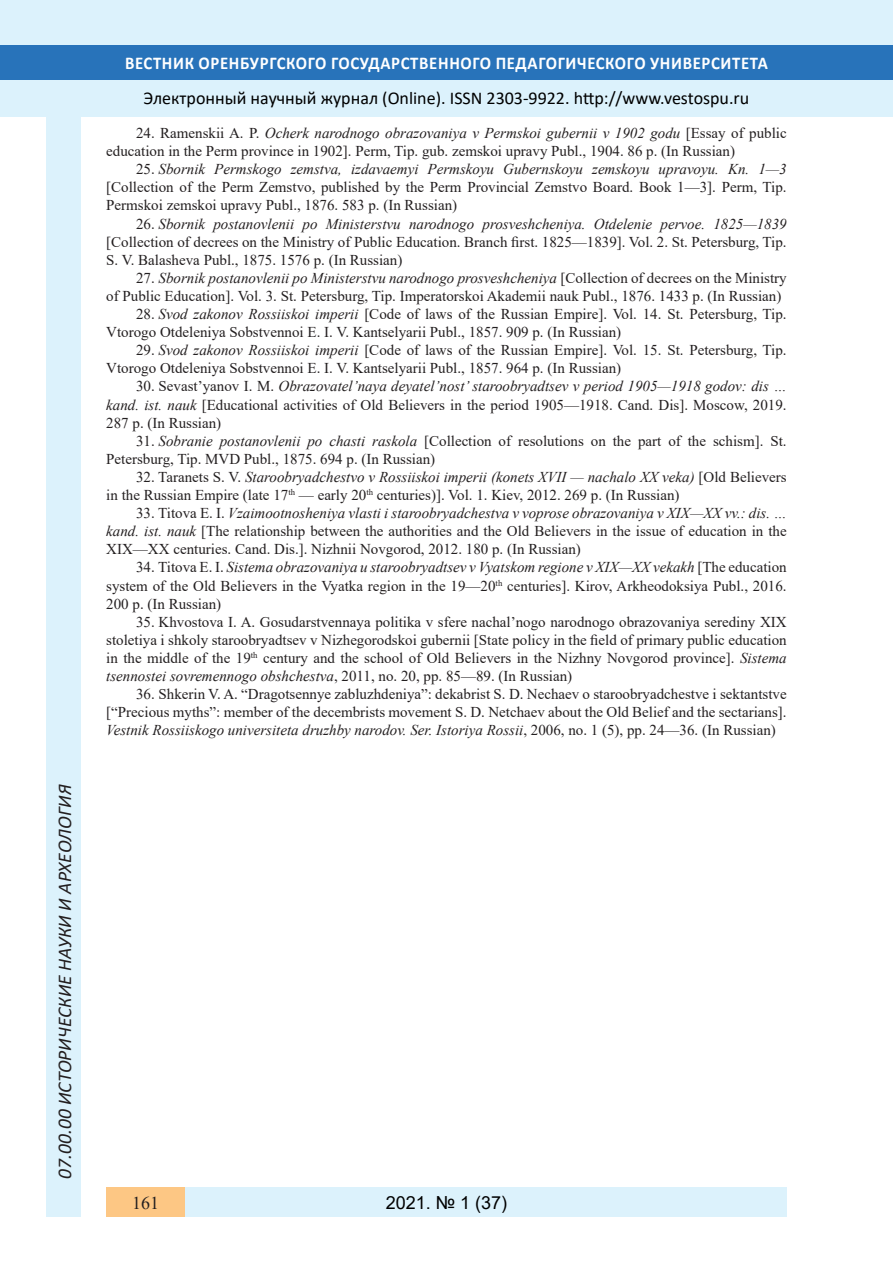
<style>
.page{position:relative;width:893px;height:1263px;background:#fff}
.page>*{position:absolute;margin:0;border:0;box-sizing:border-box;transform-origin:0 0}
.t1{font:italic 19.5px "Calibri";color:#231f20}
.t2{font:18px "Calibri";color:#000}
.t3{font:700 18px "Calibri";letter-spacing:.04em;color:#fff;scale:.93 1}
.t4{font:18px "Arial";color:#000}
.t5{font:700 18px "Book Antiqua";color:#000}
.t6{font:18px "Times New Roman";color:#231f20}
.литература{font:15px/18.1px "Times New Roman";color:#231f20;text-align:justify}
.s1{font-style:italic}
</style>
<div class="page">
<div style="left:0;top:0;width:893px;height:116px;background:#dcf2fc"></div>
<div style="left:0;top:45px;width:893px;height:34px;background:#2873ba"></div>
<div style="left:47px;top:116px;width:34px;height:1101px;background:#dcf2fc"></div>
<div style="left:106px;top:1188px;width:681px;height:29px;background:#dcf2fc"></div>
<div style="left:106px;top:1188px;width:79px;height:29px;background:#fdc784"></div>
<h1 class="t1" style="left:51px;top:1179px;width:395px;rotate:-90deg">07.00.00 ИСТОРИЧЕСКИЕ НАУКИ И АРХЕОЛОГИЯ</h1>
<h1 class="t1" style="left:51px;top:1105px;width:206px;rotate:-90deg">БИОЛОГИЧЕСКИЕ НАУКИ</h1>
<h1 class="t1" style="left:51px;top:1169px;width:11px;rotate:-90deg">3</h1>
<p class="t3" style="left:125px;top:50px;width:693px">ВЕСТНИК ОРЕНБУРГСКОГО ГОСУДАРСТВЕННОГО ПЕДАГОГИЧЕСКОГО УНИВЕРСИТЕТА</p>
<p class="t2" style="left:144px;top:85px;width:607px">Электронный научный журнал (Online). ISSN 2303-9922. http://www.vestospu.ru</p>
<p class="t2" style="left:583px;top:85px;width:13px">t</p>
<p class="t2" style="left:583px;top:85px;width:13px">t</p>
<p class="литература" style="left:106px;top:123px;width:682px;text-indent:30px">24. Ramenskii A. P. <span class="s1">Ocherk narodnogo obrazovaniya v Permskoi gubernii v 1902 godu</span> [Essay of public education in the Perm province in 1902]. Perm, Tip. gub. zemskoi upravy Publ., 1904. 86 p. (In Russian)</p>
<p class="литература" style="left:106px;top:160px;width:682px;text-indent:30px">25. <span class="s1">Sbornik Permskogo zemstva, izdavaemyi Permskoyu Gubernskoyu zemskoyu upravoyu. Kn. 1—3 </span>[Collection of the Perm Zemstvo, published by the Perm Provincial Zemstvo Board. Book 1—3]. Perm, Tip.<br>Permskoi zemskoi upravy Publ., 1876. 583 p. (In Russian)</p>
<p class="литература" style="left:106px;top:214px;width:682px;text-indent:30px">26. <span class="s1">Sbornik postanovlenii po Ministerstvu narodnogo prosveshcheniya. Otdelenie pervoe. 1825—1839 </span>[Collection of decrees on the Ministry of Public Education. Branch first. 1825—1839]. Vol. 2. St. Petersburg, Tip.<br>S. V. Balasheva Publ., 1875. 1576 p. (In Russian)</p>
<p class="литература" style="left:106px;top:268px;width:682px;text-indent:30px">27. <span class="s1">Sbornik postanovlenii po Ministerstvu narodnogo prosveshcheniya</span> [Collection of decrees on the Ministry of Public Education]. Vol. 3. St. Petersburg, Tip. Imperatorskoi Akademii nauk Publ., 1876. 1433 p. (In Russian)</p>
<p class="литература" style="left:106px;top:304px;width:682px;text-indent:30px">28. <span class="s1">Svod zakonov Rossiiskoi imperii</span> [Code of laws of the Russian Empire]. Vol. 14. St. Petersburg, Tip.<br>Vtorogo Otdeleniya Sobstvennoi E. I. V. Kantselyarii Publ., 1857. 909 p. (In Russian)</p>
<p class="литература" style="left:106px;top:341px;width:682px;text-indent:30px">29. <span class="s1">Svod zakonov Rossiiskoi imperii</span> [Code of laws of the Russian Empire]. Vol. 15. St. Petersburg, Tip.<br>Vtorogo Otdeleniya Sobstvennoi E. I. V. Kantselyarii Publ., 1857. 964 p. (In Russian)</p>
<p class="литература" style="left:106px;top:377px;width:682px;text-indent:30px">30. Sevast’yanov I. M. <span class="s1">Obrazovatel’naya deyatel’nost’ staroobryadtsev v period 1905—1918 godov: dis … kand. ist. nauk</span> [Educational activities of Old Believers in the period 1905—1918. Cand. Dis]. Moscow, 2019.<br>287 p. (In Russian)</p>
<p class="литература" style="left:106px;top:431px;width:682px;text-indent:30px">31. <span class="s1">Sobranie postanovlenii po chasti raskola</span> [Collection of resolutions on the part of the schism]. St.<br>Petersburg, Tip. MVD Publ., 1875. 694 p. (In Russian)</p>
<p class="литература" style="left:106px;top:467px;width:682px;text-indent:30px">32. Taranets S. V. <span class="s1">Staroobryadchestvo v Rossiiskoi imperii (konets XVII — nachalo XX veka)</span> [Old Believers in the Russian Empire (late 17<sup>th</sup> — early 20<sup>th</sup> centuries)]. Vol. 1. Kiev, 2012. 269 p. (In Russian)</p>
<p class="литература" style="left:106px;top:504px;width:682px;text-indent:30px">33. Titova E. I. <span class="s1">Vzaimootnosheniya vlasti i staroobryadchestva v voprose obrazovaniya v XIX—XX vv.: dis. … kand. ist. nauk</span> [The relationship between the authorities and the Old Believers in the issue of education in the XIX—XX centuries. Cand. Dis.]. Nizhnii Novgorod, 2012. 180 p. (In Russian)</p>
<p class="литература" style="left:106px;top:558px;width:682px;text-indent:30px">34. Titova E. I. <span class="s1">Sistema obrazovaniya u staroobryadtsev v Vyatskom regione v XIX—XX vekakh</span> [The education system of the Old Believers in the Vyatka region in the 19—20<sup>th</sup> centuries]. Kirov, Arkheodoksiya Publ., 2016.<br>200 p. (In Russian)</p>
<p class="литература" style="left:106px;top:612px;width:682px;text-indent:30px">35. Khvostova I. A. Gosudarstvennaya politika v sfere nachal’nogo narodnogo obrazovaniya serediny XIX stoletiya i shkoly staroobryadtsev v Nizhegorodskoi gubernii [State policy in the field of primary public education in the middle of the 19<sup>th</sup> century and the school of Old Believers in the Nizhny Novgorod province]. <span class="s1">Sistema tsennostei sovremennogo obshchestva</span>, 2011, no. 20, pp. 85—89. (In Russian)</p>
<p class="литература" style="left:106px;top:685px;width:682px;text-indent:30px">36. Shkerin V. A. “Dragotsennye zabluzhdeniya”: dekabrist S. D. Nechaev o staroobryadchestve i sektantstve [“Precious myths”: member of the decembrists movement S. D. Netchaev about the Old Belief and the sectarians].<br><span class="s1">Vestnik Rossiiskogo universiteta druzhby narodov. Ser. Istoriya Rossii</span>, 2006, no. 1 (5), pp. 24—36. (In Russian)</p>
<p class="t5" style="left:390px;top:1190px;width:37px">2018</p>
<p class="t5" style="left:479px;top:1190px;width:25px">25)</p>
<p class="t4" style="left:386px;top:1190px;width:123px">2021. № 1 (37)</p>
<p class="t6" style="left:132px;top:1190px;width:28px">161</p>
<p class="t5" style="left:460px;top:1190px;width:39px">2 6</p>
</div>
